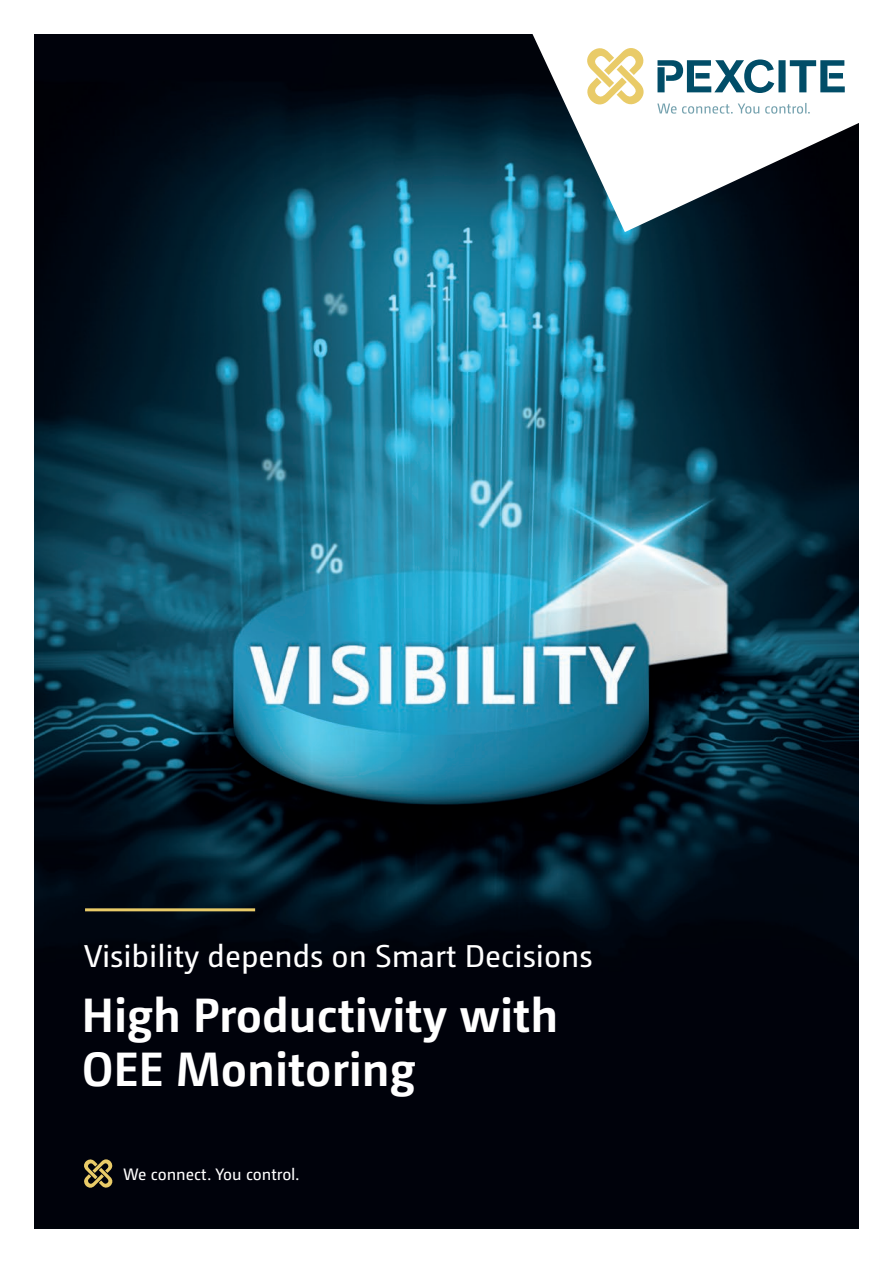
<style>
.page{position:relative;width:893px;height:1263px;background:#fff}
.page>*{position:absolute;margin:0;border:0;box-sizing:border-box;transform-origin:0 0}
.t1{font:700 48px/54px "Camingo Dos Pro";color:#fff}
.t2{font:31.5px "Camingo Dos Pro";color:#fff}
.t3{font:16.5px "Camingo Dos Pro";color:#fff}
</style>
<div class="page">
<img style="left:34px;top:34px;width:825px;height:1195px">
<hr style="left:85px;top:908px;width:170px;height:3px;background:#e9cb68">
<svg style="left:82px;top:1158px;width:32px;height:31px"></svg>
<svg style="left:517px;top:34px;width:342px;height:198px"></svg>
<svg style="left:657px;top:59px;width:188px;height:34px"></svg>
<svg style="left:584px;top:45px;width:63px;height:63px"></svg>
<svg style="left:657px;top:103px;width:153px;height:11px"></svg>
<p class="t2" style="left:84px;top:937px;width:510px">Visibility depends on Smart Decisions</p>
<p class="t1" style="left:82px;top:987px;width:478px">High Productivity with<br>OEE Monitoring</p>
<p class="t3" style="left:123px;top:1165px;width:178px">We connect. You control.</p>
</div>
